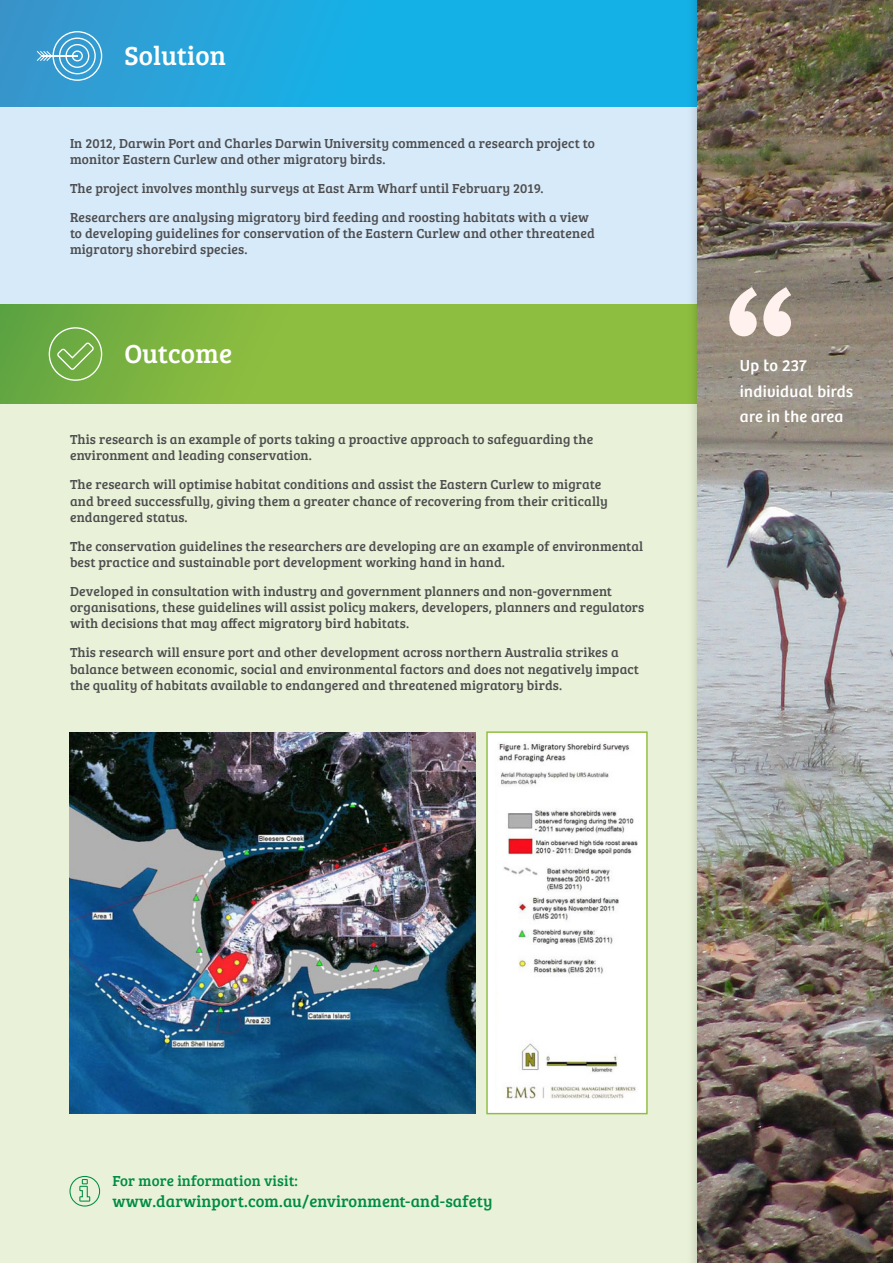
<style>
.page{position:relative;width:893px;height:1263px;background:#fff}
.page>*{position:absolute;margin:0;border:0;box-sizing:border-box;transform-origin:0 0}
.Solution{font:27px "Bree Serif";letter-spacing:.01em;color:#fff}
.Body{font:16.5px "Bree Serif";letter-spacing:.01em;color:#008c43}
.Body-2{font:16.5px/25.5px "Bree";letter-spacing:.02em;color:#fff}
.Body-3{font:15px "Bree Serif";letter-spacing:.01em;color:#008c43}
.Body-4{font:13.5px/16.2px "Bree Serif";letter-spacing:.01em;color:#4d4d4f}
</style>
<div class="page">
<div style="left:0;top:0;width:893px;height:319px;background:#d7eaf9"></div>
<svg style="left:0;top:0;width:686px;height:106px;background:#1faadf"></svg>
<div style="left:0;top:336px;width:893px;height:927px;background:#e9f2d8"></div>
<svg style="left:69px;top:1175px;width:32px;height:32px"></svg>
<div style="left:52px;top:31px;width:50px;height:50px;border:1px solid #fff;border-radius:50%"></div>
<div style="left:59px;top:38px;width:37px;height:36px;border:1px solid #fff;border-radius:50%"></div>
<div style="left:65px;top:44px;width:24px;height:24px;border:1px solid #fff;border-radius:50%"></div>
<div style="left:72px;top:50px;width:11px;height:11px;border:1px solid #fff;border-radius:50%"></div>
<hr style="left:42px;top:55px;width:35px;height:1px;background:#fff">
<svg style="left:37px;top:51px;width:15px;height:10px"></svg>
<svg style="left:0;top:304px;width:686px;height:100px;background:#86b940"></svg>
<svg style="left:48px;top:327px;width:55px;height:54px;background:#7eb558"></svg>
<div style="left:686px;top:0;width:207px;height:1263px;background:#000;opacity:.35"></div>
<img style="left:697px;top:0;width:196px;height:1263px">
<svg style="left:763px;top:287px;width:28px;height:49px"></svg>
<svg style="left:729px;top:287px;width:28px;height:49px"></svg>
<img style="left:69px;top:732px;width:407px;height:381px">
<div style="left:486px;top:731px;width:162px;height:383px;background:#fff;border:1px solid #8ebe3f"></div>
<img style="left:498px;top:743px;width:139px;height:356px">
<p class="Solution" style="left:124px;top:36px;width:103px">Solution</p>
<p class="Body-4" style="left:70px;top:134px;width:526px">In 2012, Darwin Port and Charles Darwin University commenced a research project to monitor Eastern Curlew and other migratory birds.</p>
<p class="Body-4" style="left:70px;top:179px;width:475px">The project involves monthly surveys at East Arm Wharf until February 2019.</p>
<p class="Body-4" style="left:70px;top:208px;width:526px">Researchers are analysing migratory bird feeding and roosting habitats with a view to developing guidelines for conservation of the Eastern Curlew and other threatened migratory shorebird species.</p>
<p class="Solution" style="left:124px;top:334px;width:109px">Outcome</p>
<p class="Body-4" style="left:70px;top:431px;width:525px">This research is an example of ports taking a proactive approach to safeguarding the environment and leading conservation.</p>
<p class="Body-4" style="left:70px;top:476px;width:539px">The research will optimise habitat conditions and assist the Eastern Curlew to migrate and breed successfully, giving them a greater chance of recovering from their critically endangered status.</p>
<p class="Body-4" style="left:70px;top:537px;width:575px">The conservation guidelines the researchers are developing are an example of environmental best practice and sustainable port development working hand in hand.</p>
<p class="Body-4" style="left:70px;top:582px;width:576px">Developed in consultation with industry and government planners and non-government organisations, these guidelines will assist policy makers, developers, planners and regulators with decisions that may affect migratory bird habitats.</p>
<p class="Body-4" style="left:70px;top:644px;width:570px">This research will ensure port and other development across northern Australia strikes a balance between economic, social and environmental factors and does not negatively impact the quality of habitats available to endangered and threatened migratory birds.</p>
<p class="Body-2" style="left:740px;top:353px;width:114px">Up to 237 individual birds are in the area</p>
<p class="Body-3" style="left:113px;top:1169px;width:187px">For more information visit:</p>
<p class="Body" style="left:113px;top:1189px;width:382px">www.darwinport.com.au/environment-and-safety</p>
</div>
